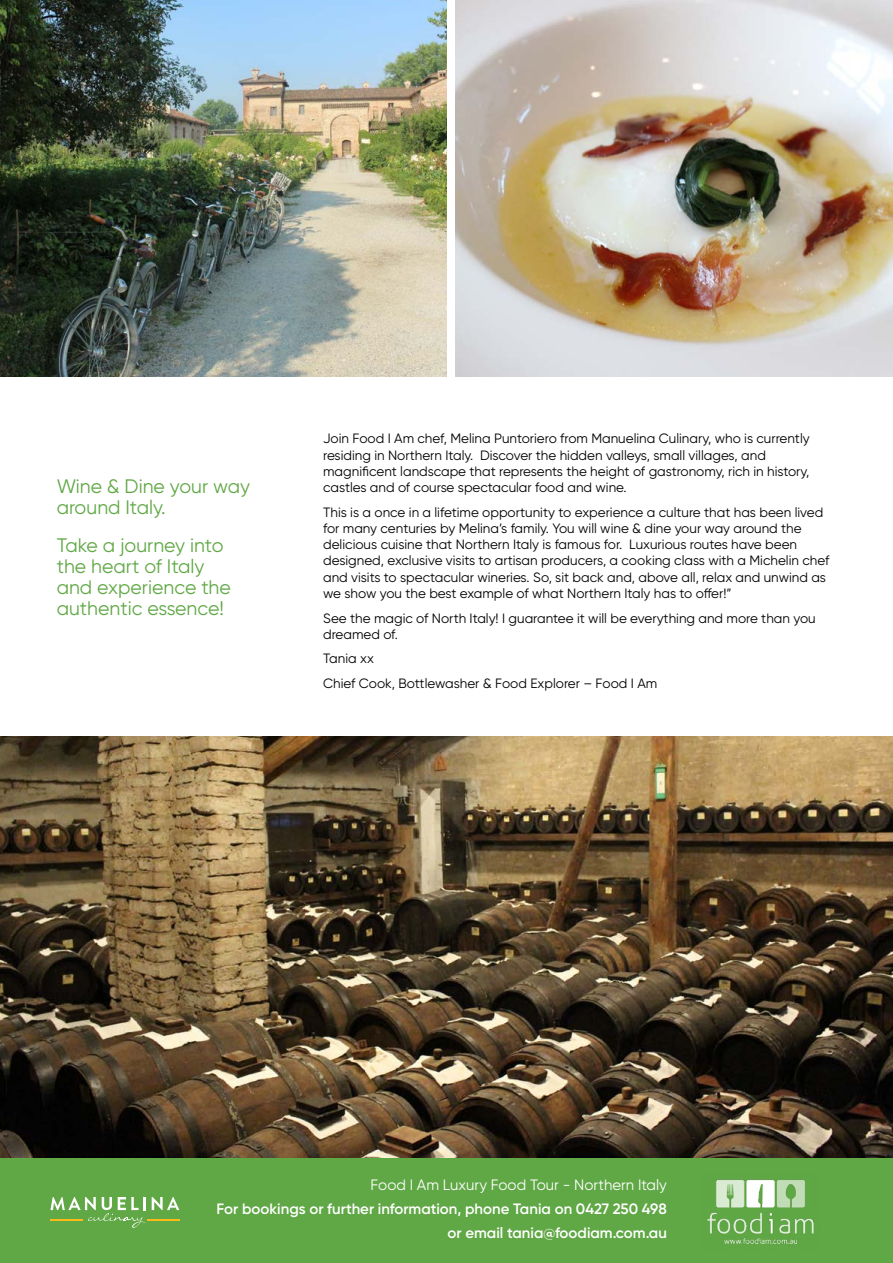
<style>
.page{position:relative;width:893px;height:1263px;background:#fff}
.page>*{position:absolute;margin:0;border:0;box-sizing:border-box;transform-origin:0 0}
.t1{font:19.5px/21px "Gilroy";color:#60a845}
.t2{font:600 15px/24px "Gilroy";color:#fff;text-align:right}
.t3{font:15px "Gilroy";color:#fff}
.t4{font:13.5px/16.2px "Gilroy";color:#000}
</style>
<div class="page">
<div style="left:0;top:1157px;width:893px;height:106px;background:#60a845"></div>
<img style="left:707px;top:1179px;width:107px;height:65px">
<hr style="left:148px;top:1219px;width:32px;height:1px;background:#feba17">
<svg style="left:50px;top:1197px;width:96px;height:31px"></svg>
<svg style="left:152px;top:1197px;width:27px;height:13px"></svg>
<img style="left:455px;top:0;width:438px;height:376px">
<img style="left:0;top:736px;width:893px;height:421px">
<img style="left:0;top:0;width:446px;height:376px">
<h1 class="t1" style="left:57px;top:475px;width:195px">Wine &amp; Dine your way around Italy.</h1>
<h1 class="t1" style="left:57px;top:534px;width:176px">Take a journey into the heart of Italy and experience the authentic essence!</h1>
<p class="t4" style="left:323px;top:430px;width:488px">Join Food I Am chef, Melina Puntoriero from Manuelina Culinary, who is currently residing in Northern Italy. Discover the hidden valleys, small villages, and magnificent landscape that represents the height of gastronomy, rich in history, castles and of course spectacular food and wine.</p>
<p class="t4" style="left:323px;top:504px;width:508px">This is a once in a lifetime opportunity to experience a culture that has been lived for many centuries by Melina’s family. You will wine &amp; dine your way around the delicious cuisine that Northern Italy is famous for. Luxurious routes have been designed, exclusive visits to artisan producers, a cooking class with a Michelin chef and visits to spectacular wineries. So, sit back and, above all, relax and unwind as we show you the best example of what Northern Italy has to offer!”</p>
<p class="t4" style="left:323px;top:609px;width:494px">See the magic of North Italy! I guarantee it will be everything and more than you dreamed of.</p>
<p class="t4" style="left:323px;top:646px;width:336px;line-height:24.8px">Tania xx<br>Chief Cook, Bottlewasher &amp; Food Explorer – Food I Am</p>
<p class="t3" style="left:371px;top:1175px;width:298px">Food I Am Luxury Food Tour - Northern Italy</p>
<p class="t2" style="left:217px;top:1196px;width:452px">For bookings or further information, phone Tania on 0427 250 498 or email tania@foodiam.com.au</p>
</div>
